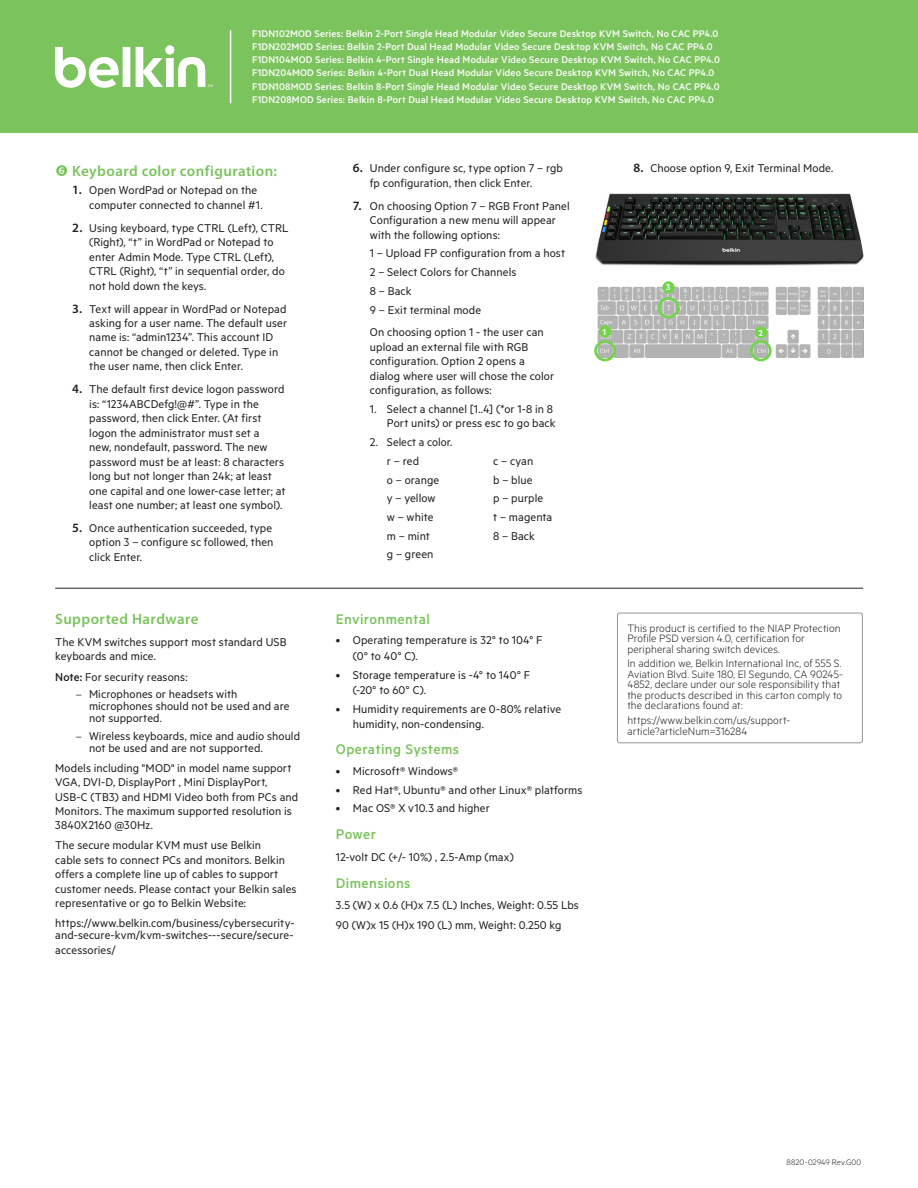
<style>
.page{position:relative;width:918px;height:1188px;background:#fff}
.page>*{position:absolute;margin:0;border:0;box-sizing:border-box;transform-origin:0 0}
.Body_heads{font:500 15.75px "Metric";letter-spacing:.02em;color:#7bc35c}
.Body_heads-2{font:600 15px "Myriad Pro";letter-spacing:.025em;color:#7bc35c}
.Bullets_1{font:12.75px/14.4px "Metric";letter-spacing:.005em;color:#231f20}
.body_plain{font:12.75px "Metric";letter-spacing:.005em;color:#231f20}
.Body_Plain_-_Notes{font:300 12px/10.5px "Metric";letter-spacing:.01em;color:#231f20}
.t1{font:500 10.95px/13px "Metric";letter-spacing:.015em;color:#fff}
.P_1_BULLET{font:600 9.45px "Metric";color:#fff}
.t2{font:300 9px "Metric";letter-spacing:.01em;color:#231f20}
.s1{font-family:"Myriad Pro";font-weight:600}
.s2{font-weight:500}
.s3{font-family:"Minion Pro"}
</style>
<div class="page">
<div style="left:0;top:0;width:918px;height:133px;background:#7bc35c"></div>
<svg style="left:55px;top:47px;width:157px;height:41px"></svg>
<hr style="left:230px;top:30px;width:1px;height:73px;background:#fff">
<hr style="left:55px;top:588px;width:808px;height:1px;background:#231f20">
<img style="left:597px;top:286px;width:266px;height:71px">
<div style="left:594px;top:340px;width:22px;height:21px;border:3px solid #73d44c;border-radius:50%"></div>
<div style="left:658px;top:297px;width:21px;height:21px;border:3px solid #73d44c;border-radius:50%"></div>
<div style="left:750px;top:340px;width:22px;height:21px;border:3px solid #73d44c;border-radius:50%"></div>
<div style="left:662px;top:281px;width:13px;height:13px;background:#73d44c;border-radius:50%"></div>
<div style="left:599px;top:325px;width:12px;height:13px;background:#73d44c;border-radius:50%"></div>
<div style="left:755px;top:326px;width:12px;height:13px;background:#73d44c;border-radius:50%"></div>
<img style="left:595px;top:193px;width:269px;height:73px">
<div style="left:617px;top:613px;width:246px;height:130px;border:1px solid #939598;border-radius:2px"></div>
<p class="t1" style="left:252px;top:27px;width:469px">F1DN102MOD Series: Belkin 2-Port Single Head Modular Video Secure Desktop KVM Switch, No CAC PP4.0<br>F1DN202MOD Series: Belkin 2-Port Dual Head Modular Video Secure Desktop KVM Switch, No CAC PP4.0<br>F1DN104MOD Series: Belkin 4-Port Single Head Modular Video Secure Desktop KVM Switch, No CAC PP4.0<br>F1DN204MOD Series: Belkin 4-Port Dual Head Modular Video Secure Desktop KVM Switch, No CAC PP4.0<br>F1DN108MOD Series: Belkin 8-Port Single Head Modular Video Secure Desktop KVM Switch, No CAC PP4.0<br>F1DN208MOD Series: Belkin 8-Port Dual Head Modular Video Secure Desktop KVM Switch, No CAC PP4.0</p>
<p class="Body_heads-2" style="left:72px;top:161px;width:206px">Keyboard color configuration:</p>
<p class="Bullets_1" style="left:89px;top:183px;width:175px;text-indent:-17px"><span class="s1">1.</span> Open WordPad or Notepad on the computer connected to channel #1.</p>
<p class="Bullets_1" style="left:89px;top:220px;width:201px;text-indent:-17px"><span class="s1">2.</span> Using keyboard, type CTRL (Left), CTRL (Right), “t” in WordPad or Notepad to enter Admin Mode. Type CTRL (Left), CTRL (Right), “t” in sequential order, do not hold down the keys.</p>
<p class="Bullets_1" style="left:89px;top:301px;width:199px;text-indent:-17px"><span class="s1">3.</span> Text will appear in WordPad or Notepad asking for a user name. The default user name is: “admin1234”. This account ID cannot be changed or deleted. Type in the user name, then click Enter.</p>
<p class="Bullets_1" style="left:89px;top:382px;width:198px;text-indent:-17px"><span class="s1">4.</span> The default first device logon password is: “1234ABCDefg!@#”. Type in the password, then click Enter. (At first logon the administrator must set a<br>new, nondefault, password. The new password must be at least: 8 characters long but not longer than 24k; at least one capital and one lower-case letter; at least one number; at least one symbol).</p>
<p class="Bullets_1" style="left:89px;top:520px;width:186px;text-align:justify;text-indent:-17px"><span class="s1">5.</span> Once authentication succeeded, type option 3 – configure sc followed, then click Enter.</p>
<p class="Body_heads-2" style="left:55px;top:609px;width:145px">Supported Hardware</p>
<p class="Bullets_1" style="left:55px;top:634px;width:233px">The KVM switches support most standard USB keyboards and mice.</p>
<p class="Bullets_1" style="left:55px;top:669px;width:134px"><span class="s2">Note:</span> For security reasons:</p>
<p class="Bullets_1" style="left:89px;top:688px;width:202px;line-height:12px;text-indent:-14px"><span class="s3">–</span> Microphones or headsets with microphones should not be used and are not supported.</p>
<p class="Bullets_1" style="left:89px;top:729px;width:213px;line-height:12px;text-indent:-14px"><span class="s3">–</span> Wireless keyboards, mice and audio should not be used and are not supported.</p>
<p class="Bullets_1" style="left:55px;top:760px;width:244px">Models including "MOD" in model name support VGA, DVI-D, DisplayPort , Mini DisplayPort, USB-C (TB3) and HDMI Video both from PCs and Monitors. The maximum supported resolution is 3840X2160 @30Hz.</p>
<p class="Bullets_1" style="left:55px;top:838px;width:243px">The secure modular KVM must use Belkin<br>cable sets to connect PCs and monitors. Belkin offers a complete line up of cables to support customer needs. Please contact your Belkin sales representative or go to Belkin Website:</p>
<p class="Bullets_1" style="left:55px;top:917px;width:241px;line-height:11.4px">https://www.belkin.com/business/cybersecurity&shy;and-secure-kvm/kvm-switches---secure/secure-</p>
<p class="Bullets_1" style="left:55px;top:942px;width:62px">accessories/</p>
<p class="Bullets_1" style="left:370px;top:161px;width:195px;text-indent:-17px"><span class="s1">6.</span> Under configure sc, type option 7 – rgb fp configuration, then click Enter.</p>
<p class="Bullets_1" style="left:370px;top:198px;width:201px;text-indent:-17px"><span class="s1">7.</span> On choosing Option 7 – RGB Front Panel<br>Configuration a new menu will appear with the following options:</p>
<p class="Bullets_1" style="left:370px;top:246px;width:197px">1 – Upload FP configuration from a host</p>
<p class="Bullets_1" style="left:370px;top:264px;width:148px">2 – Select Colors for Channels</p>
<p class="Bullets_1" style="left:370px;top:283px;width:43px">8 – Back</p>
<p class="Bullets_1" style="left:370px;top:302px;width:113px">9 – Exit terminal mode</p>
<p class="Bullets_1" style="left:370px;top:325px;width:186px">On choosing option 1 - the user can upload an external file with RGB configuration. Option 2 opens a dialog where user will chose the color configuration, as follows:</p>
<p class="Bullets_1" style="left:370px;top:401px;width:187px;text-align:right">1. Select a channel [1..4] (*or 1-8 in 8<br>Port units) or press esc to go back</p>
<p class="Bullets_1" style="left:370px;top:435px;width:84px">2. Select a color.</p>
<p class="Bullets_1" style="left:387px;top:453px;width:34px">r – red</p>
<p class="Bullets_1" style="left:387px;top:472px;width:54px">o – orange</p>
<p class="Bullets_1" style="left:387px;top:491px;width:50px">y – yellow</p>
<p class="Bullets_1" style="left:387px;top:509px;width:48px">w – white</p>
<p class="Bullets_1" style="left:387px;top:528px;width:45px">m – mint</p>
<p class="Bullets_1" style="left:387px;top:547px;width:48px">g – green</p>
<p class="Bullets_1" style="left:493px;top:453px;width:42px">c – cyan</p>
<p class="Bullets_1" style="left:493px;top:472px;width:41px">b – blue</p>
<p class="Bullets_1" style="left:493px;top:491px;width:52px">p – purple</p>
<p class="Bullets_1" style="left:493px;top:509px;width:61px">t – magenta</p>
<p class="Bullets_1" style="left:493px;top:528px;width:43px">8 – Back</p>
<p class="Body_heads" style="left:336px;top:610px;width:95px">Environmental</p>
<p class="Bullets_1" style="left:353px;top:632px;width:191px;line-height:15.3px;text-indent:-17px">• Operating temperature is 32° to 104° F (0° to 40° C).</p>
<p class="Bullets_1" style="left:353px;top:666px;width:179px;line-height:15.3px;text-indent:-17px">• Storage temperature is -4° to 140° F (-20° to 60° C).</p>
<p class="Bullets_1" style="left:353px;top:701px;width:210px;line-height:15.3px;text-indent:-17px">• Humidity requirements are 0-80% relative humidity, non-condensing.</p>
<p class="Body_heads" style="left:336px;top:740px;width:125px">Operating Systems</p>
<p class="Bullets_1" style="left:336px;top:763px;width:124px">• Microsoft® Windows®</p>
<p class="Bullets_1" style="left:336px;top:782px;width:248px">• Red Hat®, Ubuntu® and other Linux® platforms</p>
<p class="Bullets_1" style="left:336px;top:801px;width:155px">• Mac OS® X v10.3 and higher</p>
<p class="Body_heads" style="left:336px;top:825px;width:42px">Power</p>
<p class="body_plain" style="left:336px;top:850px;width:180px">12-volt DC (+/- 10%) , 2.5-Amp (max)</p>
<p class="Body_heads" style="left:336px;top:874px;width:76px">Dimensions</p>
<p class="Bullets_1" style="left:336px;top:898px;width:245px">3.5 (W) x 0.6 (H)x 7.5 (L) Inches, Weight: 0.55 Lbs</p>
<p class="Bullets_1" style="left:336px;top:917px;width:227px">90 (W)x 15 (H)x 190 (L) mm, Weight: 0.250 kg</p>
<p class="Bullets_1" style="left:634px;top:161px;width:201px"><span class="s1">8.</span> Choose option 9, Exit Terminal Mode.</p>
<p class="P_1_BULLET" style="left:666px;top:282px;width:6px">3</p>
<p class="P_1_BULLET" style="left:603px;top:326px;width:5px">1</p>
<p class="P_1_BULLET" style="left:759px;top:327px;width:6px">2</p>
<p class="Body_Plain_-_Notes" style="left:627px;top:622px;width:215px">This product is certified to the NIAP Protection<br>Profile PSD version 4.0, certification for peripheral sharing switch devices.</p>
<p class="Body_Plain_-_Notes" style="left:627px;top:658px;width:217px">In addition we, Belkin International Inc, of 555 S.<br>Aviation Blvd. Suite 180, El Segundo, CA 90245- 4852, declare under our sole responsibility that the products described in this carton comply to the declarations found at:</p>
<p class="Body_Plain_-_Notes" style="left:627px;top:715px;width:164px">https://www.belkin.com/us/support&shy;article?articleNum=316284</p>
<p class="t2" style="left:787px;top:1157px;width:76px">8820-02949 Rev.G00</p>
</div>
